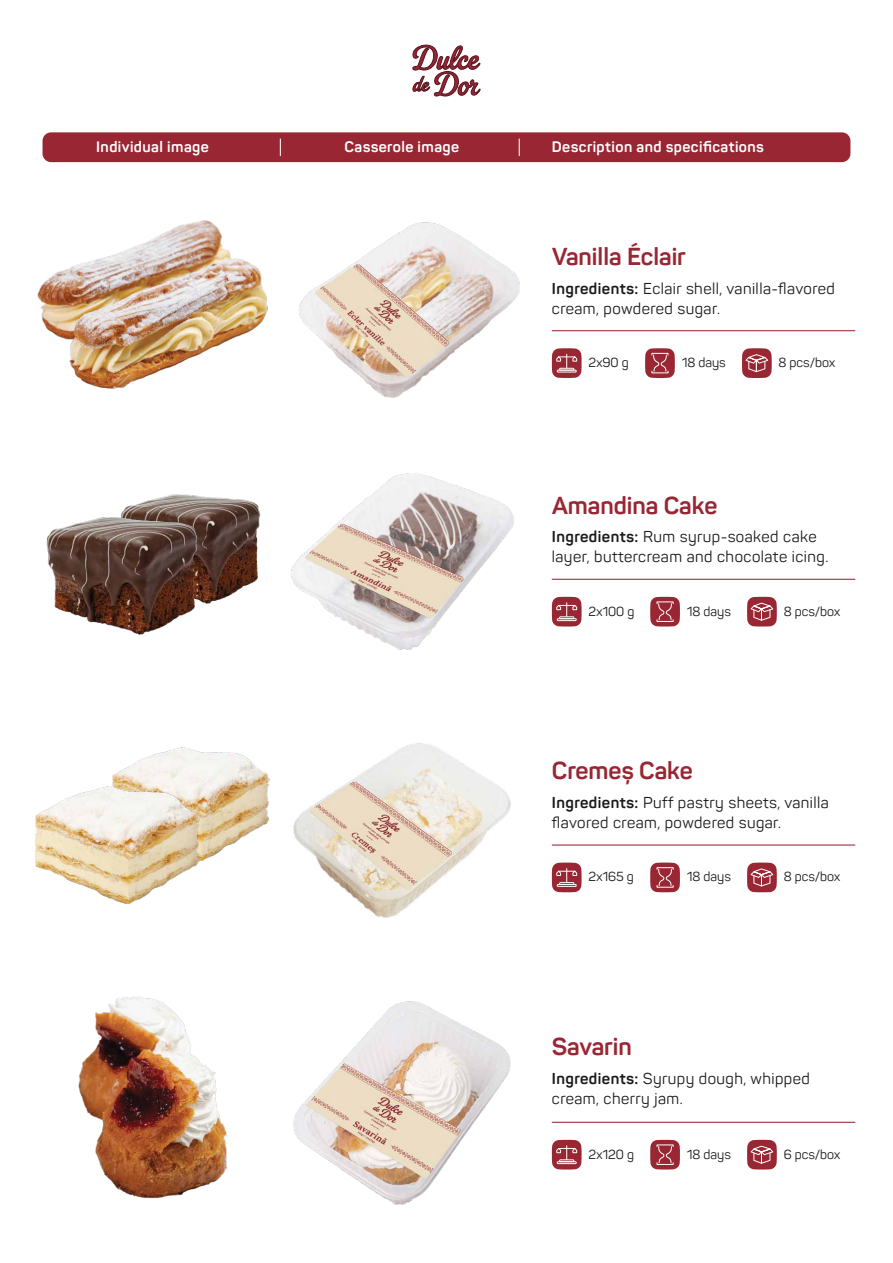
<style>
.page{position:relative;width:893px;height:1263px;background:#fff}
.page>*{position:absolute;margin:0;border:0;box-sizing:border-box;transform-origin:0 0}
.t1{font:700 24.3px "Panton";color:#992633}
.t2{font:15.6px/19.5px "Panton";letter-spacing:.03em;color:#1a1a1b}
.t3{font:700 15px "Panton";letter-spacing:.03em;color:#fff}
.t4{font:13.05px "Panton";color:#1a1a1b}
.s1{font-weight:700}
</style>
<div class="page">
<div style="left:43px;top:132px;width:807px;height:30px;background:#992633;border-radius:9px"></div>
<svg style="left:280px;top:139px;width:1px;height:17px"></svg>
<svg style="left:519px;top:139px;width:1px;height:17px"></svg>
<svg style="left:552px;top:348px;width:30px;height:30px"></svg>
<svg style="left:742px;top:348px;width:30px;height:30px"></svg>
<hr style="left:552px;top:330px;width:303px;height:1px;background:#992634">
<svg style="left:645px;top:348px;width:30px;height:30px"></svg>
<svg style="left:552px;top:597px;width:30px;height:30px"></svg>
<svg style="left:747px;top:597px;width:30px;height:30px"></svg>
<hr style="left:552px;top:579px;width:303px;height:1px;background:#992634">
<svg style="left:650px;top:597px;width:30px;height:30px"></svg>
<svg style="left:552px;top:862px;width:30px;height:30px"></svg>
<svg style="left:747px;top:862px;width:30px;height:30px"></svg>
<hr style="left:552px;top:844px;width:303px;height:1px;background:#992634">
<svg style="left:650px;top:862px;width:30px;height:30px"></svg>
<svg style="left:552px;top:1140px;width:30px;height:30px"></svg>
<svg style="left:747px;top:1140px;width:30px;height:30px"></svg>
<hr style="left:552px;top:1122px;width:303px;height:1px;background:#992634">
<svg style="left:650px;top:1140px;width:30px;height:30px"></svg>
<svg style="left:412px;top:44px;width:69px;height:53px"></svg>
<img style="left:298px;top:222px;width:222px;height:176px">
<img style="left:38px;top:221px;width:230px;height:167px">
<img style="left:167px;top:494px;width:94px;height:105px">
<img style="left:46px;top:496px;width:175px;height:139px">
<img style="left:291px;top:473px;width:223px;height:177px">
<img style="left:293px;top:743px;width:217px;height:174px">
<img style="left:112px;top:748px;width:158px;height:112px">
<img style="left:36px;top:786px;width:163px;height:117px">
<img style="left:78px;top:997px;width:149px;height:202px">
<img style="left:293px;top:1001px;width:218px;height:204px">
<p class="t3" style="left:96px;top:137px;width:114px">Individual image</p>
<p class="t3" style="left:344px;top:137px;width:116px">Casserole image</p>
<p class="t3" style="left:552px;top:137px;width:213px">Description and specifications</p>
<h1 class="t1" style="left:552px;top:241px;width:135px">Vanilla Éclair</h1>
<p class="t2" style="left:552px;top:279px;width:285px"><span class="s1">Ingredients:</span> Eclair shell, vanilla-flavored cream, powdered sugar.</p>
<p class="t4" style="left:588px;top:354px;width:42px">2x90 g</p>
<p class="t4" style="left:682px;top:354px;width:46px">18 days</p>
<p class="t4" style="left:779px;top:354px;width:58px">8 pcs/box</p>
<h1 class="t1" style="left:552px;top:491px;width:167px">Amandina Cake</h1>
<p class="t2" style="left:552px;top:527px;width:278px"><span class="s1">Ingredients:</span> Rum syrup-soaked cake layer, buttercream and chocolate icing.</p>
<p class="t4" style="left:588px;top:603px;width:48px">2x100 g</p>
<p class="t4" style="left:687px;top:603px;width:46px">18 days</p>
<p class="t4" style="left:784px;top:603px;width:58px">8 pcs/box</p>
<h1 class="t1" style="left:552px;top:756px;width:142px">Cremeș Cake</h1>
<p class="t2" style="left:552px;top:793px;width:279px"><span class="s1">Ingredients:</span> Puff pastry sheets, vanilla flavored cream, powdered sugar.</p>
<p class="t4" style="left:588px;top:869px;width:47px">2x165 g</p>
<p class="t4" style="left:687px;top:869px;width:46px">18 days</p>
<p class="t4" style="left:784px;top:869px;width:58px">8 pcs/box</p>
<h1 class="t1" style="left:552px;top:1031px;width:81px">Savarin</h1>
<p class="t2" style="left:552px;top:1069px;width:259px"><span class="s1">Ingredients:</span> Syrupy dough, whipped cream, cherry jam.</p>
<p class="t4" style="left:588px;top:1146px;width:47px">2x120 g</p>
<p class="t4" style="left:687px;top:1146px;width:46px">18 days</p>
<p class="t4" style="left:784px;top:1146px;width:58px">6 pcs/box</p>
</div>
